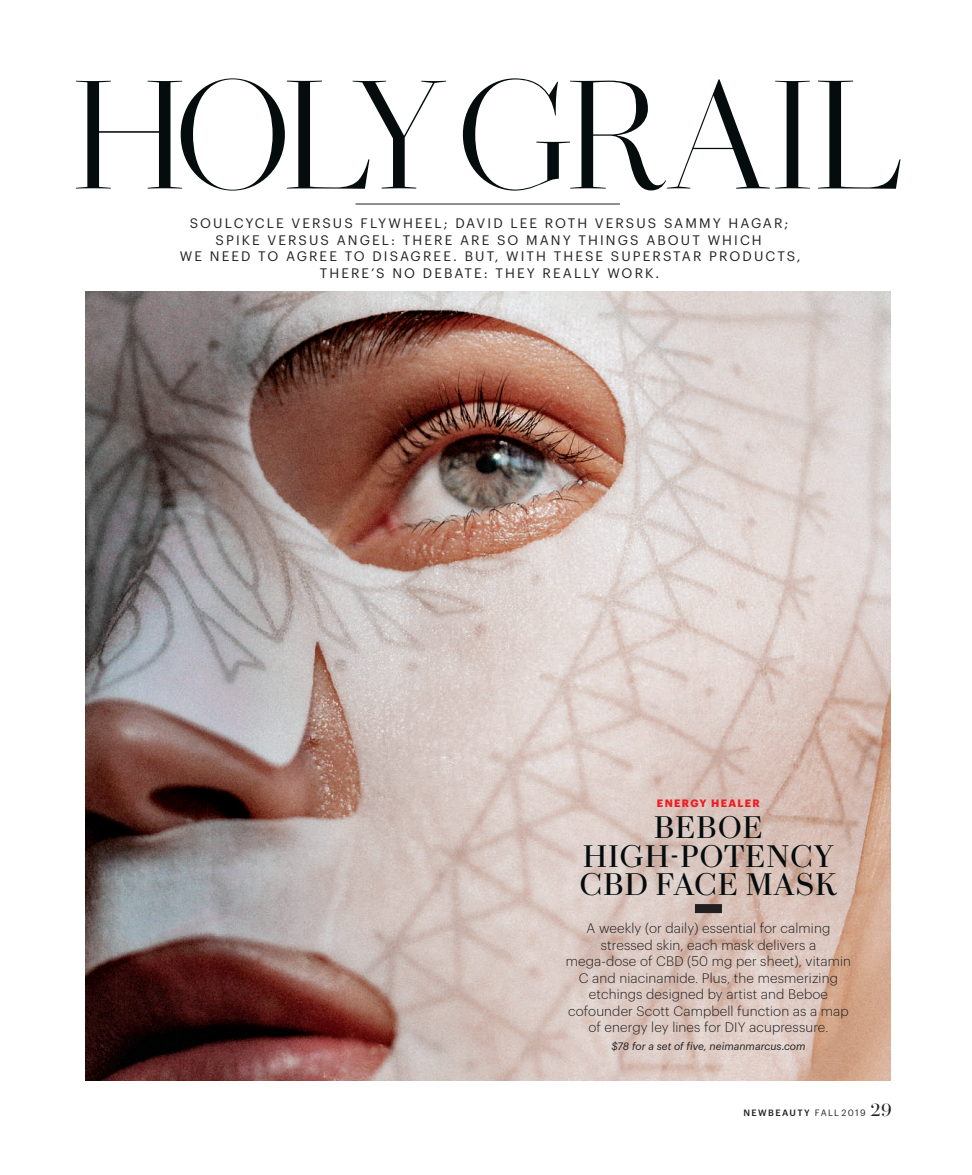
<style>
.page{position:relative;width:972px;height:1175px;background:#fff}
.page>*{position:absolute;margin:0;border:0;box-sizing:border-box;transform-origin:0 0}
.t1{font:300 156px "Chiswick Poster";letter-spacing:-.045em;color:#040c0e}
.t2{font:31.5px/28.5px "Chiswick Deck";letter-spacing:.04em;color:#040c0e;text-align:center}
.t3{font:300 13.5px/16.5px "Graphik";letter-spacing:.01em;color:#231f20;text-align:center}
.t4{font:13.5px/16.5px "Graphik";letter-spacing:.155em;color:#231f20;text-align:center}
.t5{font:italic 10.5px "Graphik";color:#231f20}
.t6{font:700 10.5px "Graphik";letter-spacing:.125em;color:#ee1d23}
.t7{font:500 9px "Graphik";letter-spacing:.155em;color:#231f20}
.s1{font-weight:400}
.s2{font-family:"Brunel Poster";font-weight:400;font-size:18px}
</style>
<div class="page">
<hr style="left:356px;top:204px;width:264px;height:1px;background:#231f20">
<img style="left:86px;top:291px;width:805px;height:789px">
<div style="left:695px;top:904px;width:27px;height:9px;background:#231f20"></div>
<h1 class="t1" style="left:72px;top:25px;width:831px">HOLY GRAIL</h1>
<p class="t4" style="left:180px;top:214px;width:622px">SOULCYCLE VERSUS FLYWHEEL; DAVID LEE ROTH VERSUS SAMMY HAGAR; SPIKE VERSUS ANGEL: THERE ARE SO MANY THINGS ABOUT WHICH<br>WE NEED TO AGREE TO DISAGREE. BUT, WITH THESE SUPERSTAR PRODUCTS, THERE’S NO DEBATE: THEY REALLY WORK.</p>
<p class="t6" style="left:657px;top:794px;width:104px">ENERGY HEALER</p>
<h2 class="t2" style="left:580px;top:812px;width:259px">BEBOE<br>HIGH-POTENCY<br>CBD FACE MASK</h2>
<p class="t3" style="left:566px;top:919px;width:287px">A weekly (or daily) essential for calming stressed skin, each mask delivers a mega-dose of CBD (50 mg per sheet), vitamin C and niacinamide. Plus, the mesmerizing etchings designed by artist and Beboe cofounder Scott Campbell function as a map of energy ley lines for DIY acupressure.</p>
<p class="t5" style="left:611px;top:1038px;width:196px">$78 for a set of five, neimanmarcus.com</p>
<p class="t7" style="left:743px;top:1106px;width:150px">NEWBEAUTY <span class="s1">FALL 2019</span> <span class="s2">29</span></p>
</div>
